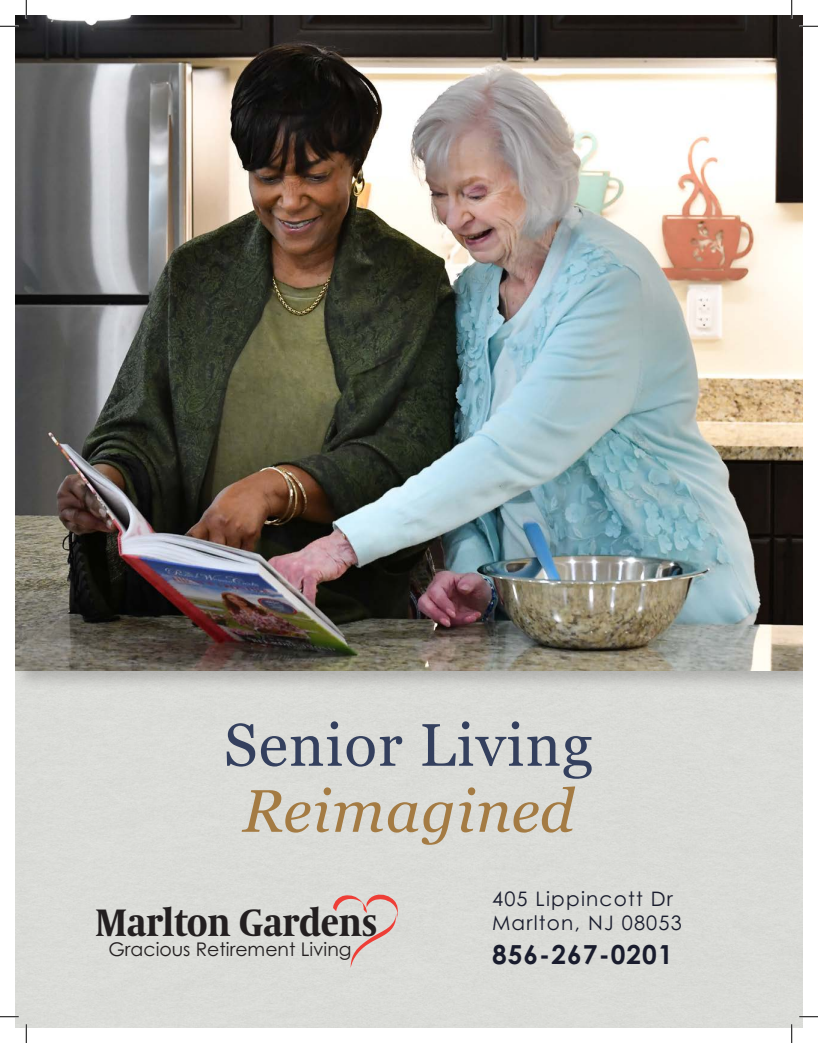
<style>
.page{position:relative;width:818px;height:1043px;background:#fff}
.page>*{position:absolute;margin:0;border:0;box-sizing:border-box;transform-origin:0 0}
.t1{font:60px/66px "Georgia";letter-spacing:.02em;color:#34405e;text-align:center}
.t2{font:700 38.12px "Coranto 2 Headline";color:#231f20}
.t3{font:700 26.25px "Century Gothic Pro";letter-spacing:.04em;color:#191c2d}
.t4{font:20px "Century Gothic Pro";letter-spacing:.06em;color:#191c2d}
.t5{font:18.88px "Century Gothic Pro";color:#231f20}
.s1{font-style:italic;color:#a47b43}
</style>
<div class="page">
<svg style="left:333px;top:893px;width:65px;height:74px;background:#dccbc7"></svg>
<div style="left:15px;top:15px;width:787px;height:676px;background:#231f20;opacity:.24"></div>
<svg style="left:0;top:25px;width:19px;height:2px"></svg>
<svg style="left:799px;top:25px;width:19px;height:2px"></svg>
<svg style="left:0;top:1015px;width:19px;height:2px"></svg>
<svg style="left:799px;top:1015px;width:19px;height:2px"></svg>
<svg style="left:25px;top:0;width:2px;height:19px"></svg>
<svg style="left:25px;top:1024px;width:2px;height:18px"></svg>
<svg style="left:790px;top:0;width:2px;height:19px"></svg>
<svg style="left:790px;top:1024px;width:2px;height:18px"></svg>
<p class="t1" style="left:224px;top:709px;width:370px">Senior Living<br><span class="s1">Reimagined</span></p>
<p class="t2" style="left:95px;top:892px;width:284px">Marlton Gardens</p>
<p class="t5" style="left:108px;top:938px;width:244px">Gracious Retirement Living</p>
<p class="t4" style="left:492px;top:886px;width:182px">405 Lippincott Dr</p>
<p class="t4" style="left:492px;top:910px;width:191px">Marlton, NJ 08053</p>
<p class="t3" style="left:492px;top:938px;width:182px">856-267-0201</p>
</div>
